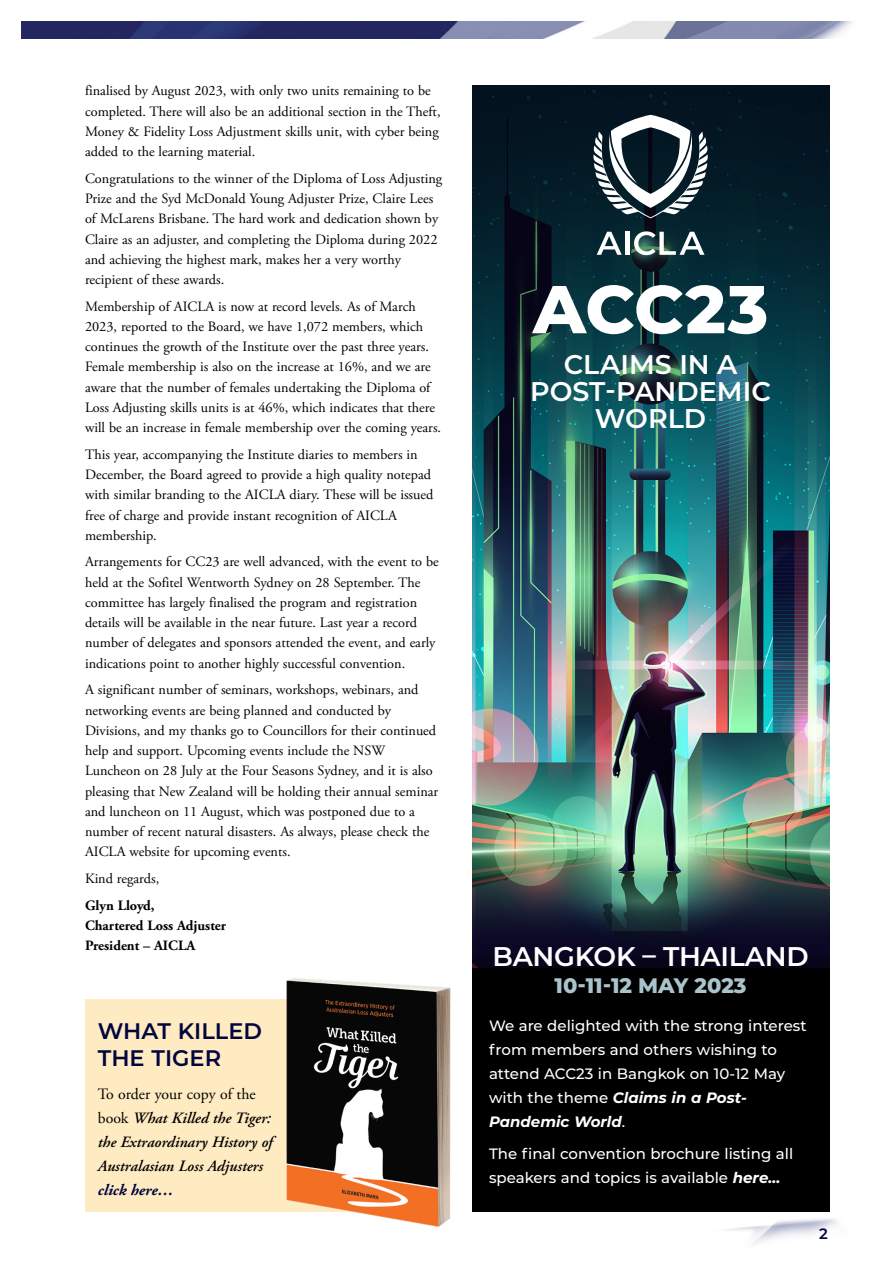
<style>
.page{position:relative;width:893px;height:1263px;background:#fff}
.page>*{position:absolute;margin:0;border:0;box-sizing:border-box;transform-origin:0 0}
.t1{font:800 67.5px "Montserrat";letter-spacing:.005em;color:#fff}
.t2{font:600 27px/27px "Montserrat";color:#fff;text-align:center}
.t3{font:600 22.5px/27px "Montserrat";color:#00053e}
.t4{font:800 21px "Montserrat";color:#a9c4cb}
.t5{font:italic 600 15.75px/24px "Adobe Garamond Pro";color:#000}
.t6{font:italic 700 15.75px "Adobe Garamond Pro";color:#00053e}
.t7{font:500 15px/24px "Montserrat";color:#fff}
.t8{font:600 15px "Montserrat";color:#00053e}
.t9{font:14.25px/20.2px "Adobe Garamond Pro";color:#000}
.t10{font:700 14.25px/20.2px "Adobe Garamond Pro";color:#000}
.s1{font-weight:400;font-style:normal}
.s2{font-weight:700;font-style:italic}
</style>
<div class="page">
<img style="left:728px;top:1218px;width:109px;height:27px">
<img style="left:21px;top:21px;width:832px;height:17px">
<div style="left:472px;top:842px;width:357px;height:370px;background:#000"></div>
<img style="left:472px;top:604px;width:357px;height:363px">
<img style="left:472px;top:85px;width:357px;height:519px">
<svg style="left:597px;top:232px;width:25px;height:23px"></svg>
<hr style="left:626px;top:232px;width:4px;height:23px;background:#fff">
<svg style="left:634px;top:231px;width:70px;height:24px"></svg>
<svg style="left:593px;top:115px;width:115px;height:103px"></svg>
<div style="left:85px;top:999px;width:357px;height:213px;background:#ffebc1"></div>
<img style="left:286px;top:978px;width:165px;height:249px">
<p class="t9" style="left:85px;top:81px;width:357px">finalised by August 2023, with only two units remaining to be completed. There will also be an additional section in the Theft, Money &amp; Fidelity Loss Adjustment skills unit, with cyber being added to the learning material.</p>
<p class="t9" style="left:85px;top:169px;width:359px">Congratulations to the winner of the Diploma of Loss Adjusting Prize and the Syd McDonald Young Adjuster Prize, Claire Lees of McLarens Brisbane. The hard work and dedication shown by Claire as an adjuster, and completing the Diploma during 2022 and achieving the highest mark, makes her a very worthy recipient of these awards.</p>
<p class="t9" style="left:85px;top:296px;width:358px">Membership of AICLA is now at record levels. As of March 2023, reported to the Board, we have 1,072 members, which continues the growth of the Institute over the past three years.<br>Female membership is also on the increase at 16%, and we are aware that the number of females undertaking the Diploma of Loss Adjusting skills units is at 46%, which indicates that there will be an increase in female membership over the coming years.</p>
<p class="t9" style="left:85px;top:445px;width:350px">This year, accompanying the Institute diaries to members in December, the Board agreed to provide a high quality notepad with similar branding to the AICLA diary. These will be issued free of charge and provide instant recognition of AICLA membership.</p>
<p class="t9" style="left:85px;top:552px;width:355px">Arrangements for CC23 are well advanced, with the event to be held at the Sofitel Wentworth Sydney on 28 September. The committee has largely finalised the program and registration details will be available in the near future. Last year a record number of delegates and sponsors attended the event, and early indications point to another highly successful convention.</p>
<p class="t9" style="left:85px;top:680px;width:355px">A significant number of seminars, workshops, webinars, and networking events are being planned and conducted by Divisions, and my thanks go to Councillors for their continued help and support. Upcoming events include the NSW Luncheon on 28 July at the Four Seasons Sydney, and it is also pleasing that New Zealand will be holding their annual seminar and luncheon on 11 August, which was postponed due to a number of recent natural disasters. As always, please check the AICLA website for upcoming events.</p>
<p class="t9" style="left:85px;top:869px;width:76px">Kind regards,</p>
<p class="t10" style="left:85px;top:895px;width:143px">Glyn Lloyd,<br>Chartered Loss Adjuster<br>President – AICLA</p>
<h3 class="t3" style="left:98px;top:1017px;width:166px">WHAT KILLED<br>THE TIGER</h3>
<p class="t5" style="left:98px;top:1082px;width:176px"><span class="s1">To order your copy of the book</span> What Killed the Tiger: the Extraordinary History of<br>Australasian Loss Adjusters</p>
<p class="t6" style="left:98px;top:1181px;width:77px">click here…</p>
<h1 class="t1" style="left:533px;top:264px;width:237px">ACC23</h1>
<h2 class="t2" style="left:530px;top:349px;width:242px">CLAIMS IN A<br>POST-PANDEMIC<br>WORLD</h2>
<h2 class="t2" style="left:492px;top:942px;width:318px">BANGKOK – THAILAND</h2>
<h3 class="t4" style="left:555px;top:971px;width:193px">10-11-12 MAY 2023</h3>
<p class="t7" style="left:489px;top:1013px;width:319px">We are delighted with the strong interest from members and others wishing to attend ACC23 in Bangkok on 10-12 May with the theme <span class="s2">Claims in a Post-<br>Pandemic World</span>.</p>
<p class="t7" style="left:489px;top:1141px;width:306px">The final convention brochure listing all speakers and topics is available <span class="s2">here…</span></p>
<p class="t8" style="left:819px;top:1223px;width:10px">2</p>
</div>
